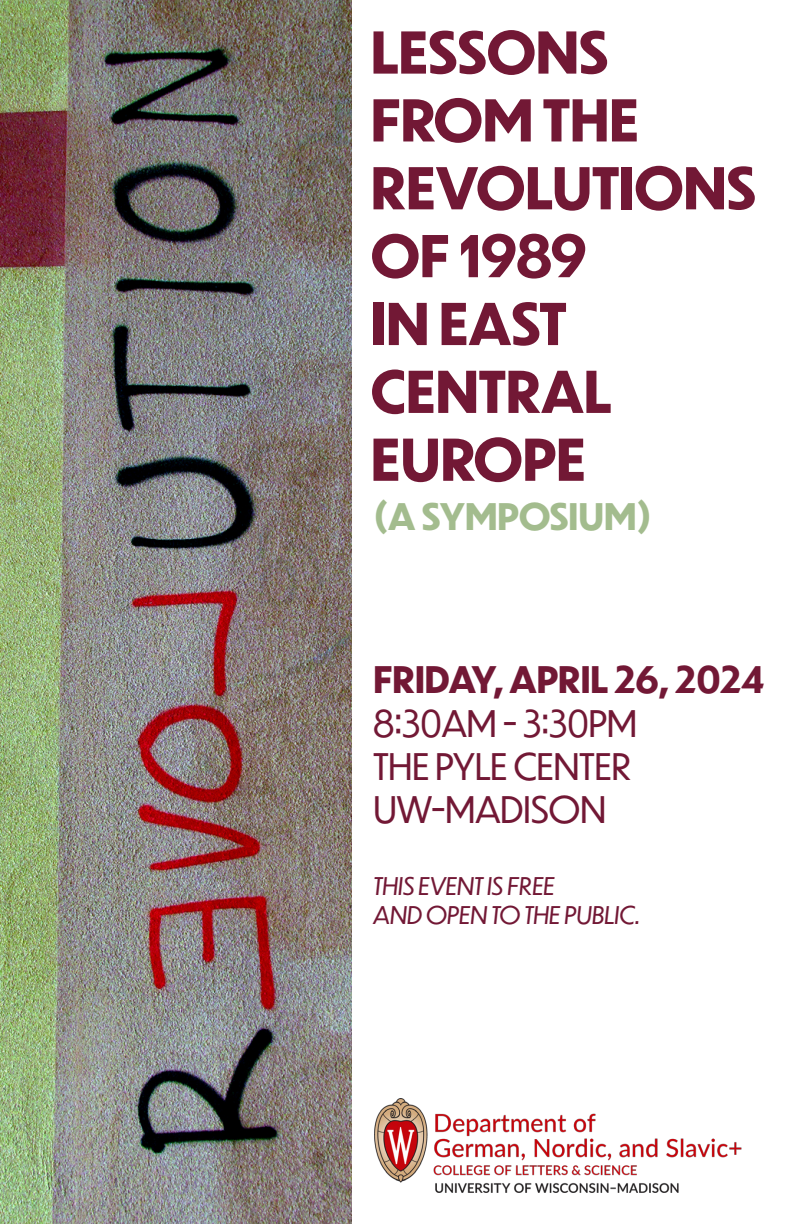
<style>
.page{position:relative;width:792px;height:1224px;background:#fff}
.page>*{position:absolute;margin:0;border:0;box-sizing:border-box;transform-origin:0 0}
.t1{font:700 56.6px/67.8px "Dunbar Tall";color:#721835}
.t2{font:36px/43.2px "Dunbar Tall";color:#721835}
.t3{font:700 36px "Dunbar Tall";color:#a3bc8e}
.t4{font:italic 24px/28.8px "Dunbar Tall";color:#721835}
.s1{font-weight:700}
</style>
<div class="page">
<img style="left:0;top:0;width:351px;height:1224px">
<img style="left:375px;top:1098px;width:367px;height:94px">
<p class="t1" style="left:371px;top:17px;width:387px">LESSONS<br>FROM THE<br>REVOLUTIONS<br>OF 1989<br>IN EAST<br>CENTRAL<br>EUROPE</p>
<p class="t3" style="left:374px;top:490px;width:280px">(A SYMPOSIUM)</p>
<p class="t2" style="left:374px;top:657px;width:392px"><span class="s1">FRIDAY, APRIL 26, 2024<br></span>8:30AM - 3:30PM<br>THE PYLE CENTER<br>UW-MADISON</p>
<p class="t4" style="left:374px;top:871px;width:268px">THIS EVENT IS FREE<br>AND OPEN TO THE PUBLIC.</p>
</div>
